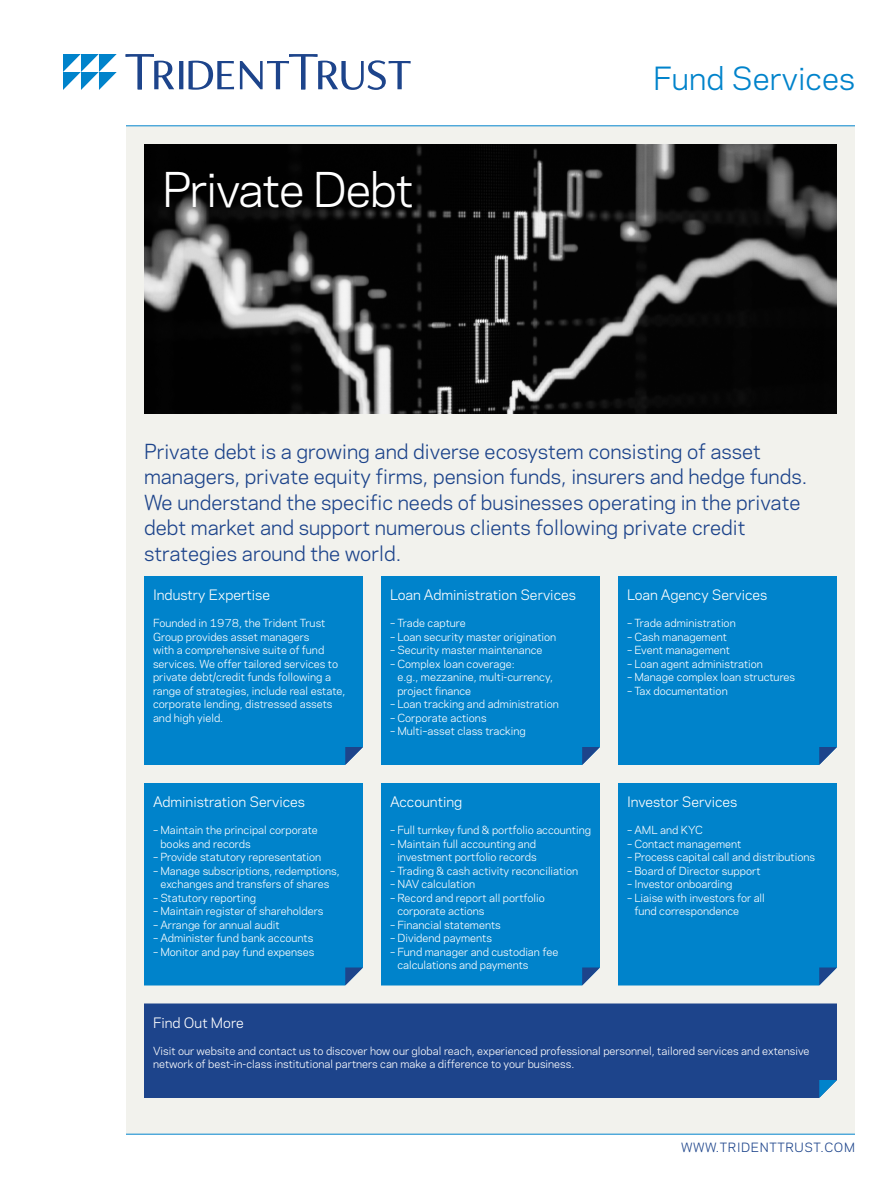
<style>
.page{position:relative;width:891px;height:1188px;background:#fff}
.page>*{position:absolute;margin:0;border:0;box-sizing:border-box;transform-origin:0 0}
.Sheet_Header_-_White{font:45px "Polaris";letter-spacing:-.03em;color:#fff}
.Page_Header{font:30px "Polaris";color:#0083cb}
.Intro_Text{font:19.5px/25.5px "Polaris";color:#1d448b}
.Section_Heads{font:13.5px "Polaris";color:#fff}
.URL{font:12px "Polaris";letter-spacing:.05em;color:#1d448b}
.Section_Text{font:10.5px/13.5px "Polaris";color:#fff}
</style>
<div class="page">
<div style="left:126px;top:126px;width:729px;height:1008px;background:#f2f2ed"></div>
<hr style="left:126px;top:126px;width:729px;height:1px;background:#0083cb">
<hr style="left:126px;top:1134px;width:729px;height:1px;background:#0083cb">
<img style="left:144px;top:144px;width:693px;height:270px">
<svg style="left:126px;top:54px;width:285px;height:36px"></svg>
<svg style="left:63px;top:54px;width:54px;height:36px"></svg>
<div style="left:144px;top:783px;width:219px;height:203px;background:#0083cb"></div>
<div style="left:381px;top:783px;width:219px;height:203px;background:#0083cb"></div>
<div style="left:618px;top:783px;width:219px;height:203px;background:#0083cb"></div>
<div style="left:144px;top:1004px;width:693px;height:94px;background:#1d448b"></div>
<div style="left:144px;top:576px;width:219px;height:189px;background:#0083cb"></div>
<svg style="left:345px;top:968px;width:18px;height:18px"></svg>
<div style="left:381px;top:576px;width:219px;height:189px;background:#0083cb"></div>
<svg style="left:582px;top:968px;width:18px;height:18px"></svg>
<div style="left:618px;top:576px;width:219px;height:189px;background:#0083cb"></div>
<svg style="left:819px;top:968px;width:18px;height:18px"></svg>
<svg style="left:819px;top:1080px;width:18px;height:18px"></svg>
<p class="Sheet_Header_-_White" style="left:162px;top:156px;width:253px">Private Debt</p>
<p class="Page_Header" style="left:653px;top:56px;width:203px">Fund Services</p>
<p class="Intro_Text" style="left:144px;top:438px;width:665px">Private debt is a growing and diverse ecosystem consisting of asset managers, private equity firms, pension funds, insurers and hedge funds.<br>We understand the specific needs of businesses operating in the private debt market and support numerous clients following private credit strategies around the world.</p>
<p class="Section_Heads" style="left:153px;top:585px;width:119px">Industry Expertise</p>
<p class="Section_Text" style="left:153px;top:616px;width:194px">Founded in 1978, the Trident Trust Group provides asset managers<br>with a comprehensive suite of fund services. We offer tailored services to private debt/credit funds following a range of strategies, include real estate, corporate lending, distressed assets and high yield.</p>
<p class="Section_Heads" style="left:153px;top:792px;width:154px">Administration Services</p>
<p class="Section_Text" style="left:160px;top:823px;width:159px;text-indent:-7px">– Maintain the principal corporate books and records</p>
<p class="Section_Text" style="left:153px;top:850px;width:170px">– Provide statutory representation</p>
<p class="Section_Text" style="left:153px;top:863px;width:188px;text-align:center">– Manage subscriptions, redemptions, exchanges and transfers of shares</p>
<p class="Section_Text" style="left:153px;top:890px;width:105px">– Statutory reporting</p>
<p class="Section_Text" style="left:153px;top:904px;width:172px">– Maintain register of shareholders</p>
<p class="Section_Text" style="left:153px;top:917px;width:128px">– Arrange for annual audit</p>
<p class="Section_Text" style="left:153px;top:931px;width:162px">– Administer fund bank accounts</p>
<p class="Section_Text" style="left:153px;top:944px;width:163px">– Monitor and pay fund expenses</p>
<p class="Section_Heads" style="left:390px;top:585px;width:187px">Loan Administration Services</p>
<p class="Section_Text" style="left:390px;top:616px;width:77px">– Trade capture</p>
<p class="Section_Text" style="left:390px;top:629px;width:168px">– Loan security master origination</p>
<p class="Section_Text" style="left:390px;top:643px;width:154px">– Security master maintenance</p>
<p class="Section_Text" style="left:397px;top:656px;width:157px;text-indent:-7px">– Complex loan coverage:<br>e.g., mezzanine, multi-currency, project finance</p>
<p class="Section_Text" style="left:390px;top:697px;width:170px">– Loan tracking and administration</p>
<p class="Section_Text" style="left:390px;top:710px;width:98px">– Corporate actions</p>
<p class="Section_Text" style="left:390px;top:724px;width:137px">– Multi–asset class tracking</p>
<p class="Section_Heads" style="left:390px;top:792px;width:74px">Accounting</p>
<p class="Section_Text" style="left:390px;top:823px;width:203px">– Full turnkey fund &amp; portfolio accounting</p>
<p class="Section_Text" style="left:390px;top:836px;width:148px;text-align:right">– Maintain full accounting and investment portfolio records</p>
<p class="Section_Text" style="left:390px;top:863px;width:190px">– Trading &amp; cash activity reconciliation</p>
<p class="Section_Text" style="left:390px;top:877px;width:87px">– NAV calculation</p>
<p class="Section_Text" style="left:397px;top:890px;width:149px;text-indent:-7px">– Record and report all portfolio corporate actions</p>
<p class="Section_Text" style="left:390px;top:917px;width:112px">– Financial statements</p>
<p class="Section_Text" style="left:390px;top:931px;width:103px">– Dividend payments</p>
<p class="Section_Text" style="left:397px;top:944px;width:163px;text-indent:-7px">– Fund manager and custodian fee calculations and payments</p>
<p class="Section_Heads" style="left:627px;top:585px;width:142px">Loan Agency Services</p>
<p class="Section_Text" style="left:627px;top:616px;width:110px">– Trade administration</p>
<p class="Section_Text" style="left:627px;top:629px;width:101px">– Cash management</p>
<p class="Section_Text" style="left:627px;top:643px;width:104px">– Event management</p>
<p class="Section_Text" style="left:627px;top:656px;width:138px">– Loan agent administration</p>
<p class="Section_Text" style="left:627px;top:670px;width:170px">– Manage complex loan structures</p>
<p class="Section_Text" style="left:627px;top:683px;width:102px">– Tax documentation</p>
<p class="Section_Heads" style="left:627px;top:792px;width:112px">Investor Services</p>
<p class="Section_Text" style="left:627px;top:823px;width:78px">– AML and KYC</p>
<p class="Section_Text" style="left:627px;top:836px;width:116px">– Contact management</p>
<p class="Section_Text" style="left:627px;top:850px;width:190px">– Process capital call and distributions</p>
<p class="Section_Text" style="left:627px;top:863px;width:135px">– Board of Director support</p>
<p class="Section_Text" style="left:627px;top:877px;width:107px">– Investor onboarding</p>
<p class="Section_Text" style="left:634px;top:890px;width:132px;text-indent:-7px">– Liaise with investors for all fund correspondence</p>
<p class="Section_Heads" style="left:153px;top:1012px;width:92px">Find Out More</p>
<p class="Section_Text" style="left:153px;top:1043px;width:658px">Visit our website and contact us to discover how our global reach, experienced professional personnel, tailored services and extensive network of best-in-class institutional partners can make a difference to your business.</p>
<p class="URL" style="left:681px;top:1138px;width:175px">WWW.TRIDENTTRUST.COM</p>
</div>
